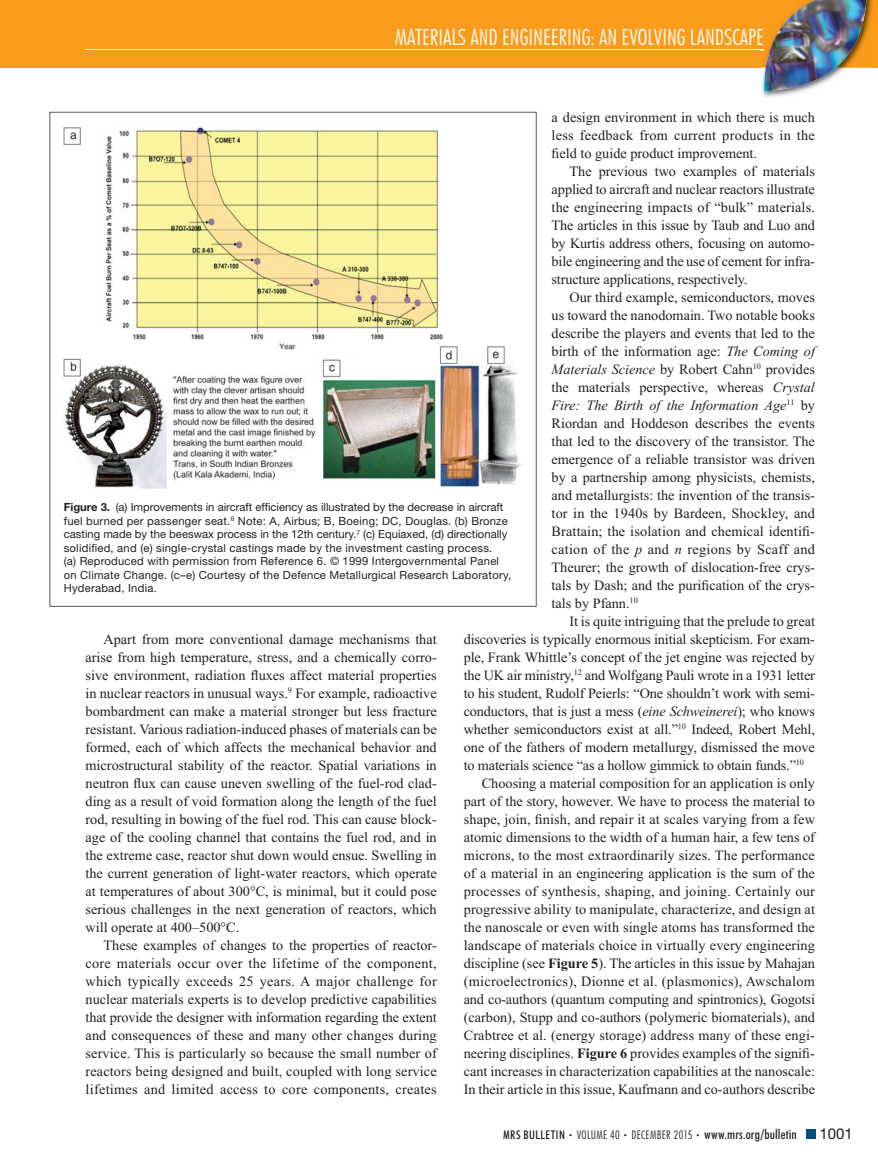
<style>
.page{position:relative;width:878px;height:1175px;background:#fff}
.page>*{position:absolute;margin:0;border:0;box-sizing:border-box;transform-origin:0 0}
.t1{font:300 condensed 22.5px "Futura BT";color:#fff}
.t2{font:15px "Helvetica Neue LT Std";color:#231f20}
.t3{font:14.25px/18px "Times New Roman";color:#231f20;text-align:justify}
.t4{font:14.25px "Times New Roman";letter-spacing:.02em;color:#231f20}
.t5{font:300 condensed 12px "Futura BT";letter-spacing:.025em;color:#231f20}
.t6{font:11.25px/13.5px "Helvetica Neue LT Std";letter-spacing:.02em;color:#231f20}
.s1{font-style:italic}
.s2{font-weight:700}
.s3{font-weight:500}
.s4{font-size:7.5px}
.s5{font-weight:500;font-size:13.5px}
</style>
<div class="page">
<div style="left:0;top:0;width:878px;height:68px;background:#f99c1c"></div>
<hr style="left:86px;top:50px;width:678px;height:1px;background:#fff">
<div style="left:806px;top:1130px;width:9px;height:8px;background:#005080"></div>
<img style="left:762px;top:92px;width:38px;height:5px">
<img style="left:866px;top:0;width:7px;height:68px">
<svg style="left:761px;top:49px;width:3px;height:43px"></svg>
<img style="left:764px;top:0;width:102px;height:92px">
<svg style="left:50px;top:112px;width:486px;height:494px"></svg>
<h1 class="t1" style="left:395px;top:29px;width:370px">MATERIALS AND ENGINEERING: AN EVOLVING LANDSCAPE</h1>
<p class="t3" style="left:551px;top:109px;width:265px">a design environment in which there is much less feedback from current products in the field to guide product improvement.</p>
<p class="t3" style="left:551px;top:163px;width:265px;text-indent:18px">The previous two examples of materials applied to aircraft and nuclear reactors illustrate the engineering impacts of “bulk” materials.<br>The articles in this issue by Taub and Luo and by Kurtis address others, focusing on automo&shy;bile engineering and the use of cement for infra&shy;structure applications, respectively.</p>
<p class="t3" style="left:551px;top:289px;width:265px;text-indent:18px">Our third example, semiconductors, moves us toward the nanodomain. Two notable books describe the players and events that led to the birth of the information age: <span class="s1">The Coming of Materials Science</span> by Robert Cahn <sup>10</sup> provides the materials perspective, whereas <span class="s1">Crystal Fire: The Birth of the Information Age</span> <sup>11</sup> by Riordan and Hoddeson describes the events that led to the discovery of the transistor. The emergence of a reliable transistor was driven by a partnership among physicists, chemists, and metallurgists: the invention of the transis&shy;tor in the 1940s by Bardeen, Shockley, and Brattain; the isolation and chemical identifi&shy;cation of the <span class="s1">p</span> and <span class="s1">n</span> regions by Scaff and Theurer; the growth of dislocation-free crys&shy;tals by Dash; and the purification of the crys&shy;tals by Pfann. <sup>10</sup></p>
<p class="t3" style="left:569px;top:613px;width:247px">It is quite intriguing that the prelude to great</p>
<p class="t3" style="left:464px;top:631px;width:353px">discoveries is typically enormous initial skepticism. For exam-</p>
<p class="t3" style="left:464px;top:649px;width:353px">ple, Frank Whittle’s concept of the jet engine was rejected by</p>
<p class="t3" style="left:464px;top:667px;width:352px">the UK air ministry, <sup>12</sup> and Wolfgang Pauli wrote in a 1931 letter</p>
<p class="t3" style="left:464px;top:685px;width:353px">to his student, Rudolf Peierls: “One shouldn’t work with semi-</p>
<p class="t3" style="left:464px;top:703px;width:353px">conductors, that is just a mess ( <span class="s1">eine Schweinerei</span> ); who knows</p>
<p class="t3" style="left:464px;top:721px;width:352px">whether semiconductors exist at all.” <sup>10</sup> Indeed, Robert Mehl,</p>
<p class="t3" style="left:464px;top:739px;width:353px">one of the fathers of modern metallurgy, dismissed the move</p>
<p class="t3" style="left:464px;top:757px;width:342px">to materials science “as a hollow gimmick to obtain funds.” <sup>10</sup></p>
<p class="t3" style="left:481px;top:775px;width:335px">Choosing a material composition for an application is only</p>
<p class="t3" style="left:464px;top:793px;width:353px">part of the story, however. We have to process the material to</p>
<p class="t3" style="left:464px;top:811px;width:353px">shape, join, finish, and repair it at scales varying from a few</p>
<p class="t3" style="left:464px;top:829px;width:353px">atomic dimensions to the width of a human hair, a few tens of</p>
<p class="t3" style="left:464px;top:847px;width:353px">microns, to the most extraordinarily sizes. The performance</p>
<p class="t3" style="left:464px;top:865px;width:352px">of a material in an engineering application is the sum of the</p>
<p class="t4" style="left:464px;top:886px;width:353px">processes of synthesis, shaping, and joining. Certainly our</p>
<p class="t3" style="left:464px;top:901px;width:353px">progressive ability to manipulate, characterize, and design at</p>
<p class="t3" style="left:464px;top:919px;width:353px">the nanoscale or even with single atoms has transformed the</p>
<p class="t3" style="left:464px;top:937px;width:353px">landscape of materials choice in virtually every engineering</p>
<p class="t3" style="left:464px;top:955px;width:352px">discipline (see <span class="s2">Figure 5</span> ). The articles in this issue by Mahajan</p>
<p class="t4" style="left:464px;top:976px;width:353px">(microelectronics), Dionne et al. (plasmonics), Awschalom</p>
<p class="t3" style="left:464px;top:991px;width:353px">and co-authors (quantum computing and spintronics), Gogotsi</p>
<p class="t3" style="left:464px;top:1009px;width:353px">(carbon), Stupp and co-authors (polymeric biomaterials), and</p>
<p class="t3" style="left:464px;top:1027px;width:353px">Crabtree et al. (energy storage) address many of these engi-</p>
<p class="t3" style="left:464px;top:1045px;width:353px">neering disciplines. <span class="s2">Figure 6</span> provides examples of the signifi-</p>
<p class="t3" style="left:464px;top:1063px;width:353px">cant increases in characterization capabilities at the nanoscale:</p>
<p class="t3" style="left:464px;top:1081px;width:353px">In their article in this issue, Kaufmann and co-authors describe</p>
<p class="t6" style="left:64px;top:502px;width:449px"><span class="s2">Figure 3.</span> (a) Improvements in aircraft efficiency as illustrated by the decrease in aircraft fuel burned per passenger seat. <sup>6</sup> Note: A, Airbus; B, Boeing; DC, Douglas. (b) Bronze casting made by the beeswax process in the 12th century. <sup>7</sup> (c) Equiaxed, (d) directionally solidified, and (e) single-crystal castings made by the investment casting process.<br>(a) Reproduced with permission from Reference 6. © 1999 Intergovernmental Panel on Climate Change. (c–e) Courtesy of the Defence Metallurgical Research Laboratory, Hyderabad, India.</p>
<p class="t3" style="left:86px;top:631px;width:353px;text-indent:18px">Apart from more conventional damage mechanisms that arise from high temperature, stress, and a chemically corro&shy;sive environment, radiation fluxes affect material properties in nuclear reactors in unusual ways. <sup>9</sup> For example, radioactive bombardment can make a material stronger but less fracture resistant. Various radiation-induced phases of materials can be formed, each of which affects the mechanical behavior and microstructural stability of the reactor. Spatial variations in neutron flux can cause uneven swelling of the fuel-rod clad&shy;ding as a result of void formation along the length of the fuel rod, resulting in bowing of the fuel rod. This can cause block&shy;age of the cooling channel that contains the fuel rod, and in the extreme case, reactor shut down would ensue. Swelling in the current generation of light-water reactors, which operate at temperatures of about 300°C, is minimal, but it could pose serious challenges in the next generation of reactors, which will operate at 400–500°C.</p>
<p class="t3" style="left:86px;top:937px;width:353px;text-indent:18px">These examples of changes to the properties of reactor&shy;core materials occur over the lifetime of the component, which typically exceeds 25 years. A major challenge for nuclear materials experts is to develop predictive capabilities that provide the designer with information regarding the extent and consequences of these and many other changes during service. This is particularly so because the small number of reactors being designed and built, coupled with long service lifetimes and limited access to core components, creates</p>
<p class="t5" style="left:503px;top:1130px;width:295px"><span class="s3">MRS BULLETIN</span> <span class="s4">•</span> VOLUME 40 <span class="s4">•</span> DECEMBER 2015 <span class="s4">•</span> <span class="s5">www.mrs.org/bulletin</span></p>
<p class="t2" style="left:819px;top:1128px;width:35px">1001</p>
</div>
